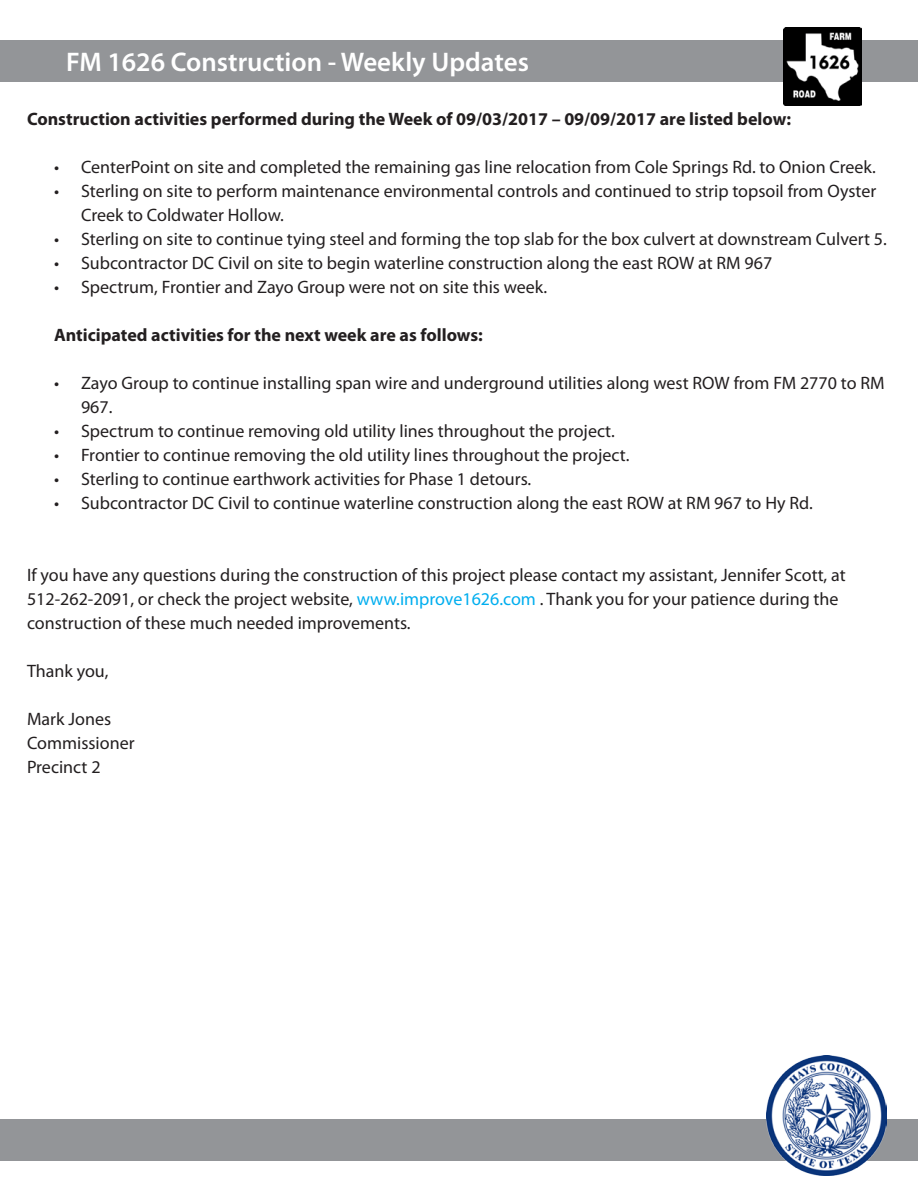
<style>
.page{position:relative;width:918px;height:1188px;background:#fff}
.page>*{position:absolute;margin:0;border:0;box-sizing:border-box;transform-origin:0 0}
.t1{font:600 27px "Myriad Pro";color:#fff}
.t2{font:18px/24px "Myriad Pro";color:#231f20}
.t3{font:700 18px "Myriad Pro";color:#231f20}
.s1{color:#00aeef}
</style>
<div class="page">
<div style="left:0;top:40px;width:918px;height:42px;background:#939598"></div>
<div style="left:0;top:1119px;width:918px;height:42px;background:#939598"></div>
<img style="left:767px;top:1055px;width:120px;height:120px">
<img style="left:783px;top:27px;width:79px;height:79px">
<p class="t1" style="left:66px;top:45px;width:464px">FM 1626 Construction - Weekly Updates</p>
<p class="t3" style="left:27px;top:107px;width:766px">Construction activities performed during the Week of 09/03/2017 – 09/09/2017 are listed below:</p>
<p class="t2" style="left:54px;top:155px;width:824px">• CenterPoint on site and completed the remaining gas line relocation from Cole Springs Rd. to Onion Creek.</p>
<p class="t2" style="left:81px;top:179px;width:797px;text-indent:-27px">• Sterling on site to perform maintenance environmental controls and continued to strip topsoil from Oyster<br>Creek to Coldwater Hollow.</p>
<p class="t2" style="left:54px;top:227px;width:834px">• Sterling on site to continue tying steel and forming the top slab for the box culvert at downstream Culvert 5.</p>
<p class="t2" style="left:54px;top:251px;width:720px">• Subcontractor DC Civil on site to begin waterline construction along the east ROW at RM 967</p>
<p class="t2" style="left:54px;top:275px;width:495px">• Spectrum, Frontier and Zayo Group were not on site this week.</p>
<p class="t3" style="left:54px;top:323px;width:430px">Anticipated activities for the next week are as follows:</p>
<p class="t2" style="left:81px;top:371px;width:805px;text-indent:-27px">• Zayo Group to continue installing span wire and underground utilities along west ROW from FM 2770 to RM<br>967.</p>
<p class="t2" style="left:54px;top:419px;width:562px">• Spectrum to continue removing old utility lines throughout the project.</p>
<p class="t2" style="left:54px;top:443px;width:577px">• Frontier to continue removing the old utility lines throughout the project.</p>
<p class="t2" style="left:54px;top:467px;width:479px">• Sterling to continue earthwork activities for Phase 1 detours.</p>
<p class="t2" style="left:54px;top:491px;width:761px">• Subcontractor DC Civil to continue waterline construction along the east ROW at RM 967 to Hy Rd.</p>
<p class="t2" style="left:27px;top:563px;width:820px">If you have any questions during the construction of this project please contact my assistant, Jennifer Scott, at<br>512-262-2091, or check the project website, <span class="s1">www.improve1626.com</span> . Thank you for your patience during the construction of these much needed improvements.</p>
<p class="t2" style="left:27px;top:659px;width:83px">Thank you,</p>
<p class="t2" style="left:27px;top:707px;width:86px">Mark Jones</p>
<p class="t2" style="left:27px;top:731px;width:109px">Commissioner</p>
<p class="t2" style="left:27px;top:755px;width:75px">Precinct 2</p>
</div>
